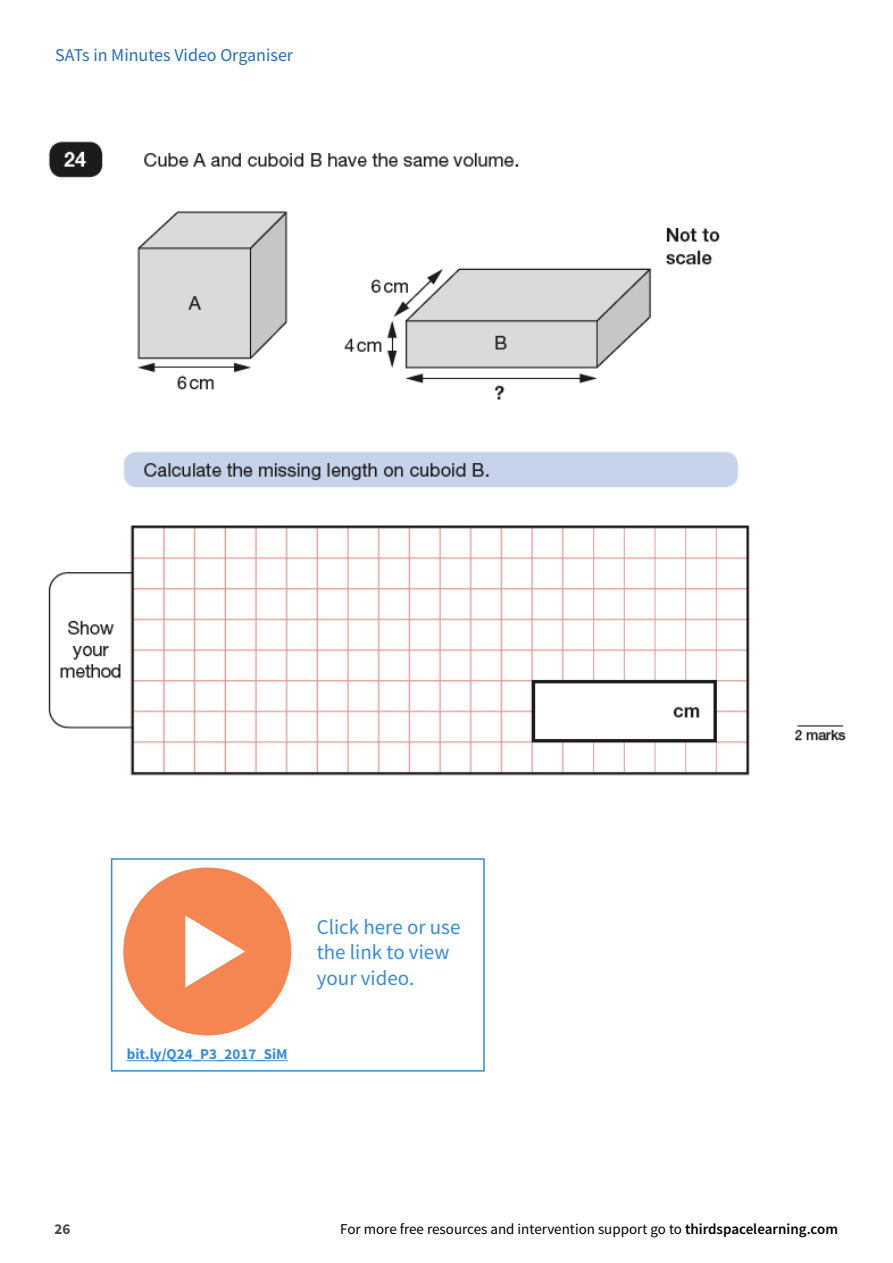
<style>
.page{position:relative;width:893px;height:1263px;background:#fff}
.page>*{position:absolute;margin:0;border:0;box-sizing:border-box;transform-origin:0 0}
.t1{font:21px/25.2px "Source Sans Pro";color:#398cda}
.t2{font:18px "Source Sans Pro";color:#256eb7}
.t3{font:15px "Source Sans Pro";color:#000}
.t4{font:700 15px "Source Sans Pro";color:#398cda}
.t5{font:700 15px "Source Sans Pro";color:#444749}
.s1{font-weight:600}
</style>
<div class="page">
<img style="left:48px;top:141px;width:798px;height:635px">
<div style="left:111px;top:858px;width:374px;height:213px;border:2px solid #3b8ac9"></div>
<hr style="left:127px;top:1060px;width:161px;height:1px;background:#398cda">
<svg style="left:123px;top:867px;width:168px;height:168px"></svg>
<p class="t2" style="left:55px;top:44px;width:239px">SATs in Minutes Video Organiser</p>
<p class="t4" style="left:127px;top:1044px;width:162px">bit.ly/Q24_P3_2017_SiM</p>
<h1 class="t1" style="left:317px;top:914px;width:145px">Click here or use the link to view your video.</h1>
<p class="t5" style="left:55px;top:1219px;width:17px">26</p>
<p class="t3" style="left:340px;top:1219px;width:499px">For more free resources and intervention support go to <span class="s1">thirdspacelearning.com</span></p>
</div>
